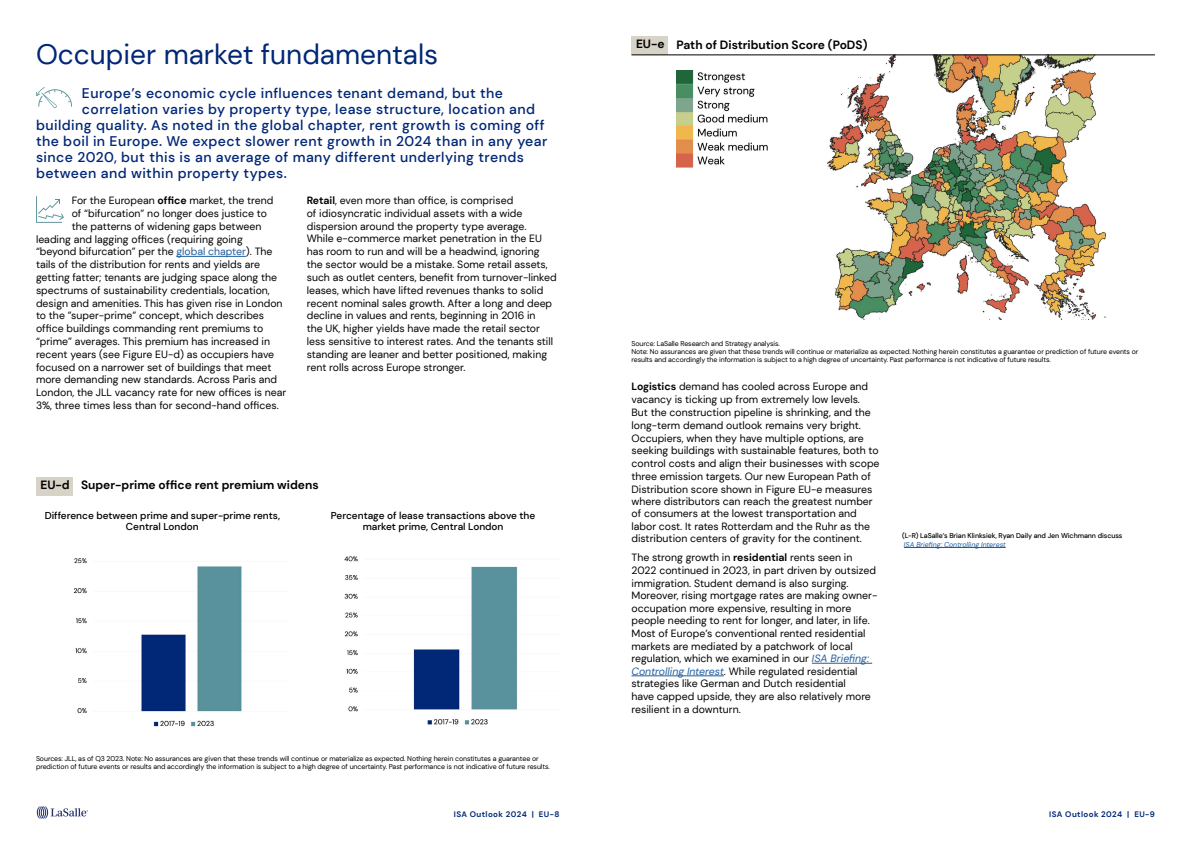
<style>
.page{position:relative;width:1191px;height:842px;background:#fff}
.page>*{position:absolute;margin:0;border:0;box-sizing:border-box;transform-origin:0 0}
.t1{font:28px "DM Sans";color:#002776}
.t2{font:500 14px "DM Sans";letter-spacing:.03em;color:#002776}
.t3{font:700 12px "DM Sans";color:#000}
.t4{font:10.5px/12.6px "DM Sans";color:#000}
.t5{font:500 10px/11px "DM Sans";color:#000;text-align:center}
.t6{font:700 8px "DM Sans";letter-spacing:.05em;color:#002776}
.t7{font:7px/8px "DM Sans";letter-spacing:-.01em;color:#000}
.t8{font:500 7px "DM Sans";letter-spacing:-.01em;color:#000}
.t9{font:italic 7px "DM Sans";color:#215e9e}
.s1{font-weight:700}
.s2{color:#215e9e}
.s3{font-style:italic;color:#215e9e}
</style>
<div class="page">
<svg style="left:37px;top:806px;width:51px;height:13px"></svg>
<hr style="left:176px;top:256px;width:70px;height:1px;background:#215e9e">
<div style="left:631px;top:36px;width:36px;height:18px;background:#d8d3c7"></div>
<img style="left:827px;top:56px;width:280px;height:264px">
<hr style="left:631px;top:55px;width:524px;height:1px;background:#000">
<img style="left:676px;top:71px;width:92px;height:97px">
<hr style="left:812px;top:663px;width:60px;height:1px;background:#215e9e">
<hr style="left:631px;top:675px;width:93px;height:1px;background:#215e9e">
<img style="left:73px;top:558px;width:169px;height:169px">
<img style="left:344px;top:556px;width:174px;height:169px">
<div style="left:36px;top:477px;width:36px;height:18px;background:#d8d3c7"></div>
<hr style="left:904px;top:547px;width:101px;height:1px;background:#215e9e">
<svg style="left:36px;top:87px;width:36px;height:21px"></svg>
<svg style="left:36px;top:196px;width:28px;height:27px"></svg>
<h1 class="t1" style="left:36px;top:37px;width:404px">Occupier market fundamentals</h1>
<h2 class="t2" style="left:82px;top:84px;width:423px">Europe’s economic cycle influences tenant demand, but the</h2>
<h2 class="t2" style="left:82px;top:100px;width:455px">correlation varies by property type, lease structure, location and</h2>
<h2 class="t2" style="left:36px;top:116px;width:510px">building quality. As noted in the global chapter, rent growth is coming off</h2>
<h2 class="t2" style="left:36px;top:132px;width:513px">the boil in Europe. We expect slower rent growth in 2024 than in any year</h2>
<h2 class="t2" style="left:36px;top:148px;width:489px">since 2020, but this is an average of many different underlying trends</h2>
<h2 class="t2" style="left:36px;top:164px;width:252px">between and within property types.</h2>
<p class="t4" style="left:72px;top:194px;width:203px">For the European <span class="s1">office</span> market, the trend</p>
<p class="t4" style="left:72px;top:207px;width:197px">of “bifurcation” no longer does justice to</p>
<p class="t4" style="left:72px;top:220px;width:191px">the patterns of widening gaps between</p>
<p class="t4" style="left:36px;top:232px;width:208px">leading and lagging offices (requiring going</p>
<p class="t4" style="left:36px;top:245px;width:238px">“beyond bifurcation” per the <span class="s2">global chapter</span>). The</p>
<p class="t4" style="left:36px;top:258px;width:226px">tails of the distribution for rents and yields are</p>
<p class="t4" style="left:36px;top:271px;width:243px">getting fatter; tenants are judging space along the</p>
<p class="t4" style="left:36px;top:284px;width:235px">spectrums of sustainability credentials, location,</p>
<p class="t4" style="left:36px;top:296px;width:248px">design and amenities. This has given rise in London</p>
<p class="t4" style="left:36px;top:309px;width:230px">to the ”super-prime” concept, which describes</p>
<p class="t4" style="left:36px;top:322px;width:229px">office buildings commanding rent premiums to</p>
<p class="t4" style="left:36px;top:335px;width:235px">“prime” averages. This premium has increased in</p>
<p class="t4" style="left:36px;top:348px;width:240px">recent years (see Figure EU-d) as occupiers have</p>
<p class="t4" style="left:36px;top:360px;width:237px">focused on a narrower set of buildings that meet</p>
<p class="t4" style="left:36px;top:373px;width:243px">more demanding new standards. Across Paris and</p>
<p class="t4" style="left:36px;top:386px;width:252px">London, the JLL vacancy rate for new offices is near</p>
<p class="t4" style="left:36px;top:399px;width:244px">3%, three times less than for second-hand offices.</p>
<p class="t4" style="left:307px;top:194px;width:251px"><span class="s1">Retail</span>, even more than office, is comprised<br>of idiosyncratic individual assets with a wide dispersion around the property type average.<br>While e-commerce market penetration in the EU has room to run and will be a headwind, ignoring the sector would be a mistake. Some retail assets, such as outlet centers, benefit from turnover-linked leases, which have lifted revenues thanks to solid recent nominal sales growth. After a long and deep decline in values and rents, beginning in 2016 in<br>the UK, higher yields have made the retail sector less sensitive to interest rates. And the tenants still standing are leaner and better positioned, making rent rolls across Europe stronger.</p>
<p class="t3" style="left:40px;top:477px;width:280px">EU-d Super-prime office rent premium widens</p>
<p class="t5" style="left:45px;top:510px;width:237px">Difference between prime and super-prime rents,<br>Central London</p>
<p class="t5" style="left:331px;top:510px;width:206px">Percentage of lease transactions above the market prime, Central London</p>
<p class="t7" style="left:36px;top:754px;width:515px">Sources: JLL, as of Q3 2023. Note: No assurances are given that these trends will continue or materialize as expected. Nothing herein constitutes a guarantee or prediction of future events or results and accordingly the information is subject to a high degree of uncertainty. Past performance is not indicative of future results.</p>
<p class="t3" style="left:636px;top:37px;width:233px">EU-e Path of Distribution Score (PoDS)</p>
<p class="t7" style="left:631px;top:340px;width:508px">Source: LaSalle Research and Strategy analysis.<br>Note: No assurances are given that these trends will continue or materialize as expected. Nothing herein constitutes a guarantee or prediction of future events or results and accordingly the information is subject to a high degree of uncertainty. Past performance is not indicative of future results.</p>
<p class="t4" style="left:631px;top:380px;width:249px"><span class="s1">Logistics</span> demand has cooled across Europe and vacancy is ticking up from extremely low levels.<br>But the construction pipeline is shrinking, and the long-term demand outlook remains very bright.<br>Occupiers, when they have multiple options, are seeking buildings with sustainable features, both to control costs and align their businesses with scope three emission targets. Our new European Path of Distribution score shown in Figure EU-e measures where distributors can reach the greatest number of consumers at the lowest transportation and labor cost. It rates Rotterdam and the Ruhr as the distribution centers of gravity for the continent.</p>
<p class="t4" style="left:631px;top:551px;width:247px">The strong growth in <span class="s1">residential</span> rents seen in 2022 continued in 2023, in part driven by outsized immigration. Student demand is also surging.<br>Moreover, rising mortgage rates are making owner&shy;occupation more expensive, resulting in more people needing to rent for longer, and later, in life.<br>Most of Europe’s conventional rented residential markets are mediated by a patchwork of local regulation, which we examined in our <span class="s3">ISA Briefing:<br>Controlling Interest</span>. While regulated residential strategies like German and Dutch residential<br>have capped upside, they are also relatively more resilient in a downturn.</p>
<p class="t8" style="left:902px;top:532px;width:222px">(L-R) LaSalle’s Brian Klinksiek, Ryan Daily and Jen Wichmann discuss</p>
<p class="t9" style="left:904px;top:540px;width:103px">ISA Briefing: Controlling Interest</p>
<p class="t6" style="left:454px;top:809px;width:107px">ISA Outlook 2024 | EU-8</p>
<p class="t6" style="left:1049px;top:809px;width:107px">ISA Outlook 2024 | EU-9</p>
</div>
